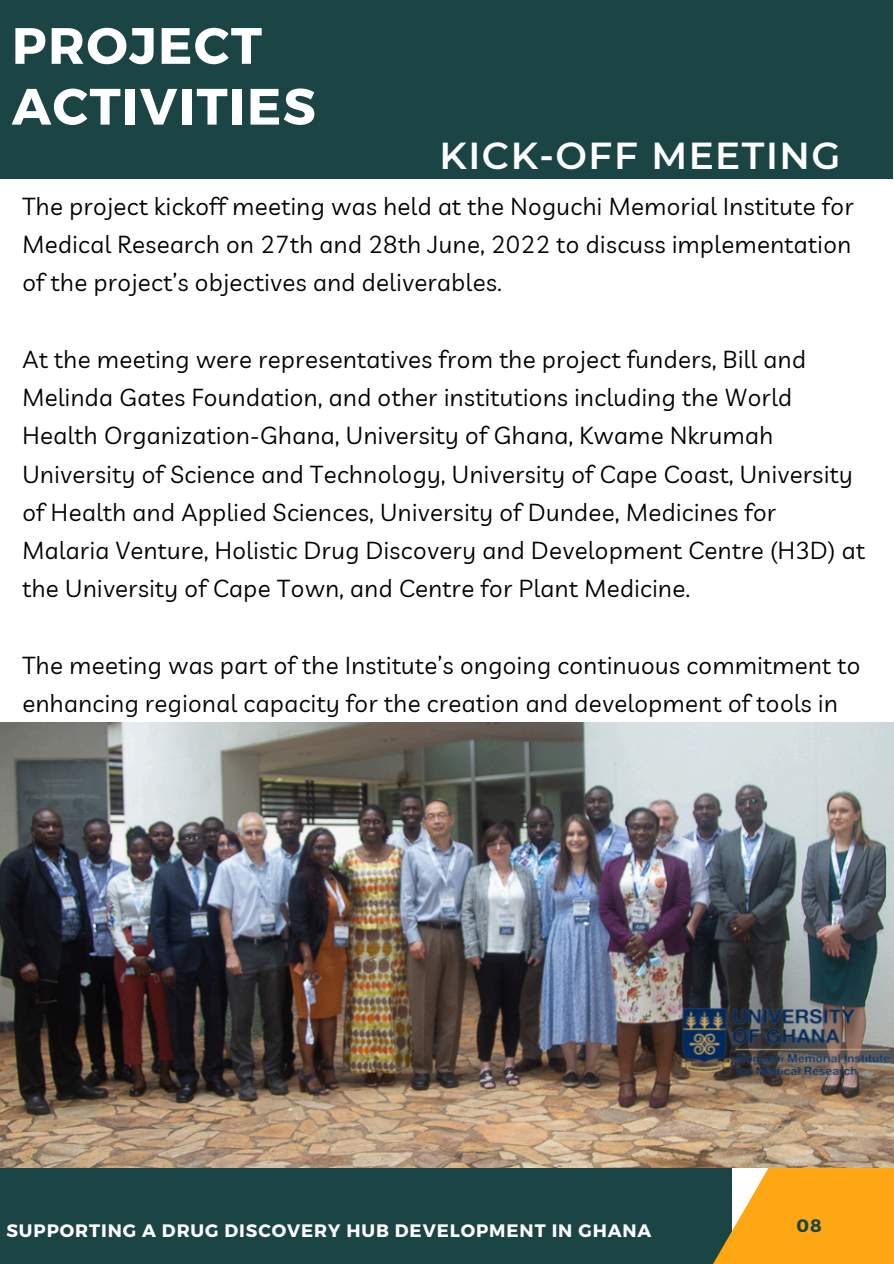
<style>
.page{position:relative;width:894px;height:1264px;background:#fff}
.page>*{position:absolute;margin:0;border:0;box-sizing:border-box;transform-origin:0 0}
.t1{font:700 51px/60.8px "Montserrat";letter-spacing:.03em;color:#fff}
.t2{font:600 37.5px "Montserrat";letter-spacing:.04em;color:#fff}
.t3{font:24px/38.2px "Livvic";letter-spacing:.02em;color:#000001}
.t4{font:700 18px "Montserrat";letter-spacing:.05em;color:#fff}
.t5{font:700 18px "Montserrat";color:#1b4444}
</style>
<div class="page">
<div style="left:0;top:0;width:893px;height:179px;background:#1b4444"></div>
<div style="left:0;top:1139px;width:731px;height:124px;background:#1b4444"></div>
<svg style="left:676px;top:1167px;width:217px;height:96px"></svg>
<img style="left:0;top:722px;width:893px;height:445px">
<p class="t1" style="left:12px;top:13px;width:305px">PROJECT<br>ACTIVITIES</p>
<h3 class="t2" style="left:439px;top:133px;width:402px">KICK-OFF MEETING</h3>
<h1 class="t3" style="left:22px;top:187px;width:832px;text-align:justify">The project kickoff meeting was held at the Noguchi Memorial Institute for Medical Research on 27th and 28th June, 2022 to discuss implementation of the project’s objectives and deliverables.</h1>
<h2 class="t3" style="left:22px;top:340px;width:843px">At the meeting were representatives from the project funders, Bill and Melinda Gates Foundation, and other institutions including the World Health Organization-Ghana, University of Ghana, Kwame Nkrumah University of Science and Technology, University of Cape Coast, University of Health and Applied Sciences, University of Dundee, Medicines for Malaria Venture, Holistic Drug Discovery and Development Centre (H3D) at the University of Cape Town, and Centre for Plant Medicine.</h2>
<h3 class="t3" style="left:22px;top:646px;width:839px">The meeting was part of the Institute’s ongoing continuous commitment to enhancing regional capacity for the creation and development of tools in</h3>
<p class="t4" style="left:6px;top:1219px;width:646px">SUPPORTING A DRUG DISCOVERY HUB DEVELOPMENT IN GHANA</p>
<h3 class="t5" style="left:796px;top:1213px;width:27px">08</h3>
</div>
